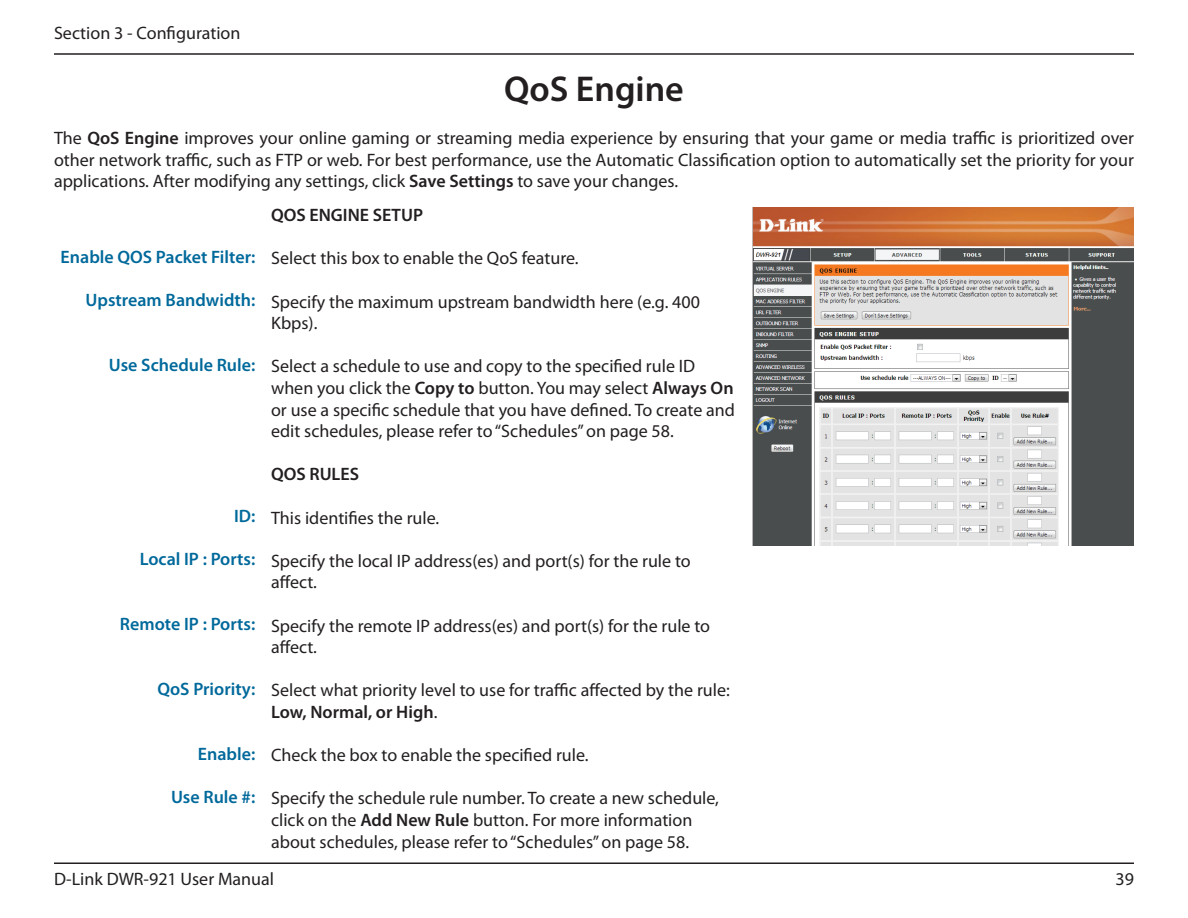
<style>
.page{position:relative;width:1188px;height:918px;background:#fff}
.page>*{position:absolute;margin:0;border:0;box-sizing:border-box;transform-origin:0 0}
.t1{font:600 36px "Myriad Pro";color:#231f20}
.t2{font:18px/21.6px "Myriad Pro";color:#231f20}
.t3{font:600 18px "Myriad Pro";color:#00699b}
.t4{font:600 18px "Myriad Pro";color:#231f20}
.s1{font-weight:600}
</style>
<div class="page">
<hr style="left:54px;top:53px;width:1080px;height:2px;background:#231f20">
<hr style="left:54px;top:862px;width:1080px;height:2px;background:#231f20">
<img style="left:753px;top:208px;width:381px;height:338px">
<p class="t2" style="left:54px;top:22px;width:188px">Section 3 - Configuration</p>
<h1 class="t1" style="left:504px;top:66px;width:181px">QoS Engine</h1>
<p class="t2" style="left:54px;top:127px;width:1082px;text-align:justify">The <span class="s1">QoS Engine</span> improves your online gaming or streaming media experience by ensuring that your game or media traffic is prioritized over other network traffic, such as FTP or web. For best performance, use the Automatic Classification option to automatically set the priority for your applications. After modifying any settings, click <span class="s1">Save Settings</span> to save your changes.</p>
<p class="t3" style="left:61px;top:245px;width:196px">Enable QOS Packet Filter:</p>
<p class="t3" style="left:86px;top:289px;width:171px">Upstream Bandwidth:</p>
<p class="t3" style="left:109px;top:353px;width:148px">Use Schedule Rule:</p>
<p class="t3" style="left:234px;top:505px;width:23px">ID:</p>
<p class="t3" style="left:140px;top:548px;width:117px">Local IP : Ports:</p>
<p class="t3" style="left:120px;top:613px;width:137px">Remote IP : Ports:</p>
<p class="t3" style="left:157px;top:677px;width:99px">QoS Priority:</p>
<p class="t3" style="left:198px;top:742px;width:59px">Enable:</p>
<p class="t3" style="left:171px;top:785px;width:86px">Use Rule #:</p>
<p class="t4" style="left:271px;top:204px;width:154px">QOS ENGINE SETUP</p>
<p class="t2" style="left:271px;top:247px;width:309px">Select this box to enable the QoS feature.</p>
<p class="t2" style="left:271px;top:291px;width:430px">Specify the maximum upstream bandwidth here (e.g. 400<br>Kbps).</p>
<p class="t2" style="left:271px;top:355px;width:465px">Select a schedule to use and copy to the specified rule ID when you click the <span class="s1">Copy to</span> button. You may select <span class="s1">Always On </span>or use a specific schedule that you have defined. To create and edit schedules, please refer to “Schedules” on page 58.</p>
<p class="t4" style="left:271px;top:463px;width:90px">QOS RULES</p>
<p class="t2" style="left:271px;top:507px;width:170px">This identifies the rule.</p>
<p class="t2" style="left:271px;top:550px;width:421px">Specify the local IP address(es) and port(s) for the rule to affect.</p>
<p class="t2" style="left:271px;top:615px;width:441px">Specify the remote IP address(es) and port(s) for the rule to affect.</p>
<p class="t2" style="left:271px;top:679px;width:460px">Select what priority level to use for traffic affected by the rule:<br><span class="s1">Low, Normal, or High</span>.</p>
<p class="t2" style="left:271px;top:744px;width:319px">Check the box to enable the specified rule.</p>
<p class="t2" style="left:271px;top:787px;width:449px">Specify the schedule rule number. To create a new schedule, click on the <span class="s1">Add New Rule</span> button. For more information about schedules, please refer to “Schedules” on page 58.</p>
<p class="t2" style="left:54px;top:868px;width:222px">D-Link DWR-921 User Manual</p>
<p class="t2" style="left:1116px;top:868px;width:20px">39</p>
</div>
